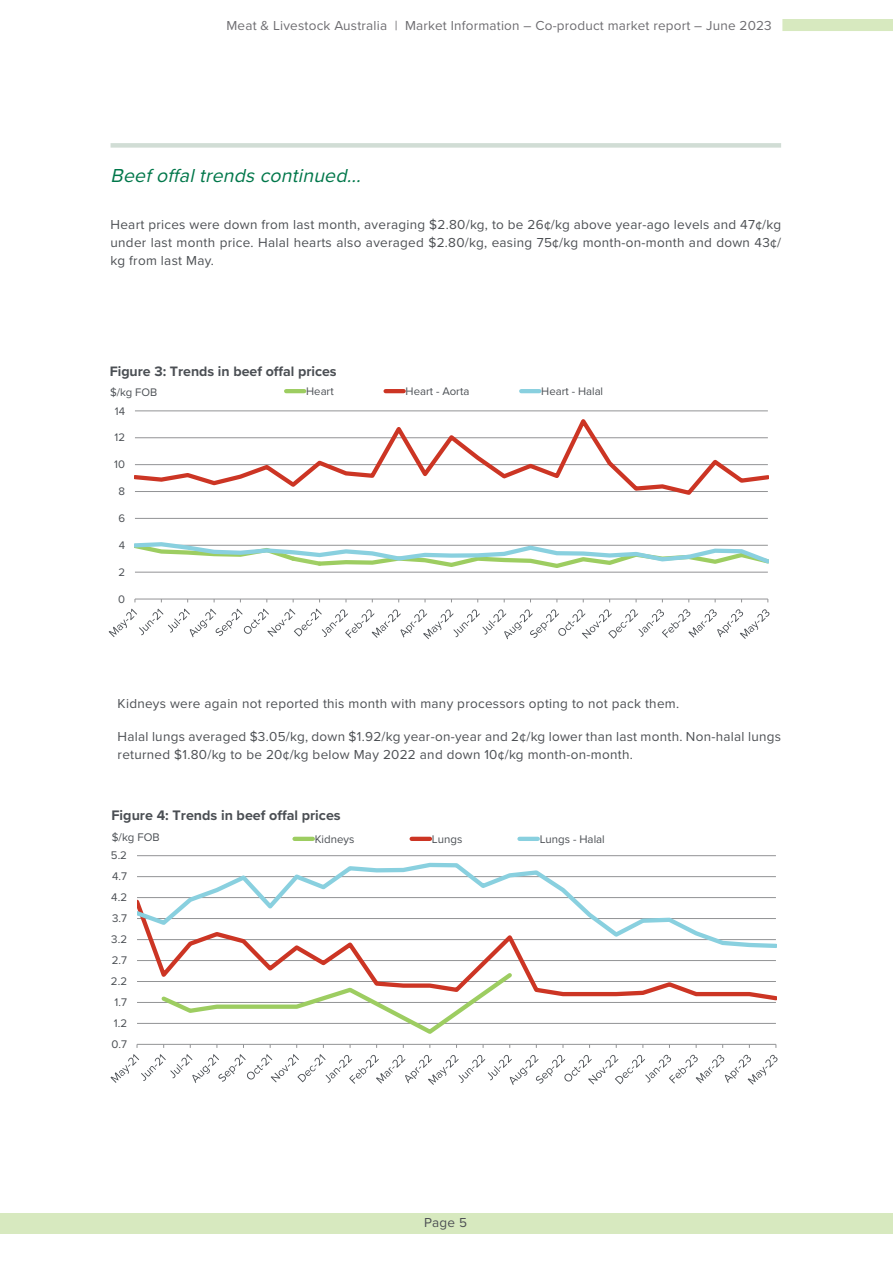
<style>
.page{position:relative;width:893px;height:1263px;background:#fff}
.page>*{position:absolute;margin:0;border:0;box-sizing:border-box;transform-origin:0 0}
.t1{font:italic 19.5px "Proxima Nova";color:#00774a}
.t2{font:700 14.25px "Proxima Nova";color:#4b4f54}
.t3{font:700 14.1px "Proxima Nova";color:#4b4f54}
.t4{font:13.5px/18px "Proxima Nova";letter-spacing:.02em;color:#4d5054;text-align:justify}
.t5{font:13.5px "Proxima Nova";letter-spacing:.015em;color:#6e6d71}
.t6{font:11.4px "Proxima Nova";color:#4b4f54}
</style>
<div class="page">
<div style="left:782px;top:19px;width:111px;height:12px;background:#d7e9bf"></div>
<div style="left:0;top:1213px;width:893px;height:21px;background:#d7e9bf"></div>
<div style="left:111px;top:143px;width:670px;height:5px;background:#d1ddd5"></div>
<hr style="left:135px;top:572px;width:633px;height:1px;background:#929395">
<hr style="left:135px;top:518px;width:633px;height:1px;background:#929395">
<hr style="left:135px;top:410px;width:633px;height:1px;background:#929395">
<hr style="left:135px;top:599px;width:633px;height:1px;background:#929395">
<svg style="left:135px;top:419px;width:633px;height:76px"></svg>
<svg style="left:135px;top:542px;width:633px;height:26px"></svg>
<svg style="left:109px;top:609px;width:660px;height:30px"></svg>
<hr style="left:286px;top:389px;width:18px;height:4px;background:#9dcd61">
<hr style="left:386px;top:389px;width:18px;height:4px;background:#cc3524">
<hr style="left:521px;top:389px;width:18px;height:4px;background:#89d0df">
<hr style="left:137px;top:1023px;width:639px;height:1px;background:#929395">
<hr style="left:137px;top:855px;width:639px;height:1px;background:#929395">
<hr style="left:137px;top:1044px;width:639px;height:1px;background:#929395">
<svg style="left:158px;top:1003px;width:358px;height:31px"></svg>
<svg style="left:137px;top:950px;width:640px;height:53px"></svg>
<svg style="left:137px;top:862px;width:640px;height:88px"></svg>
<svg style="left:110px;top:1054px;width:667px;height:31px"></svg>
<hr style="left:295px;top:837px;width:18px;height:4px;background:#9dcd61">
<hr style="left:412px;top:837px;width:18px;height:4px;background:#cc3524">
<hr style="left:519px;top:837px;width:19px;height:4px;background:#89d0df">
<p class="t5" style="left:226px;top:15px;width:547px">Meat &amp; Livestock Australia | Market Information – Co-product market report – June 2023</p>
<h1 class="t1" style="left:111px;top:161px;width:257px">Beefoffaltrendscontinued...</h1>
<p class="t4" style="left:111px;top:215px;width:672px">Heart prices were down from last month, averaging $2.80/kg, to be 26¢/kg above year-ago levels and 47¢/kg under last month price. Halal hearts also averaged $2.80/kg, easing 75¢/kg month-on-month and down 43¢/ kg from last May.</p>
<p class="t3" style="left:110px;top:360px;width:228px">Figure 3: Trends in beef offal prices</p>
<p class="t6" style="left:306px;top:382px;width:29px">Heart</p>
<p class="t6" style="left:406px;top:382px;width:65px">Heart - Aorta</p>
<p class="t6" style="left:541px;top:382px;width:63px">Heart - Halal</p>
<p class="t6" style="left:110px;top:384px;width:49px">$/kg FOB</p>
<p class="t6" style="left:115px;top:402px;width:12px">14</p>
<p class="t6" style="left:115px;top:429px;width:12px">12</p>
<p class="t6" style="left:114px;top:456px;width:12px">10</p>
<p class="t6" style="left:118px;top:483px;width:8px">8</p>
<p class="t6" style="left:118px;top:510px;width:8px">6</p>
<p class="t6" style="left:119px;top:537px;width:8px">4</p>
<p class="t6" style="left:118px;top:563px;width:8px">2</p>
<p class="t6" style="left:118px;top:590px;width:8px">0</p>
<p class="t4" style="left:118px;top:693px;width:563px">Kidneys were again not reported this month with many processors opting to not pack them.</p>
<p class="t4" style="left:118px;top:726px;width:665px">Halal lungs averaged $3.05/kg, down $1.92/kg year-on-year and 2¢/kg lower than last month. Non-halal lungs returned $1.80/kg to be 20¢/kg below May 2022 and down 10¢/kg month-on-month.</p>
<p class="t2" style="left:112px;top:805px;width:231px">Figure 4: Trends in beef offal prices</p>
<p class="t6" style="left:315px;top:830px;width:41px">Kidneys</p>
<p class="t6" style="left:432px;top:830px;width:32px">Lungs</p>
<p class="t6" style="left:540px;top:830px;width:67px">Lungs - Halal</p>
<p class="t6" style="left:112px;top:829px;width:49px">$/kg FOB</p>
<p class="t6" style="left:111px;top:847px;width:18px">5.2</p>
<p class="t6" style="left:112px;top:868px;width:16px">4.7</p>
<p class="t6" style="left:111px;top:889px;width:17px">4.2</p>
<p class="t6" style="left:112px;top:910px;width:16px">3.7</p>
<p class="t6" style="left:111px;top:931px;width:17px">3.2</p>
<p class="t6" style="left:112px;top:952px;width:17px">2.7</p>
<p class="t6" style="left:111px;top:973px;width:18px">2.2</p>
<p class="t6" style="left:115px;top:994px;width:14px">1.7</p>
<p class="t6" style="left:114px;top:1015px;width:15px">1.2</p>
<p class="t6" style="left:112px;top:1036px;width:17px">0.7</p>
<p class="t4" style="left:424px;top:1213px;width:44px">Page 5</p>
</div>
